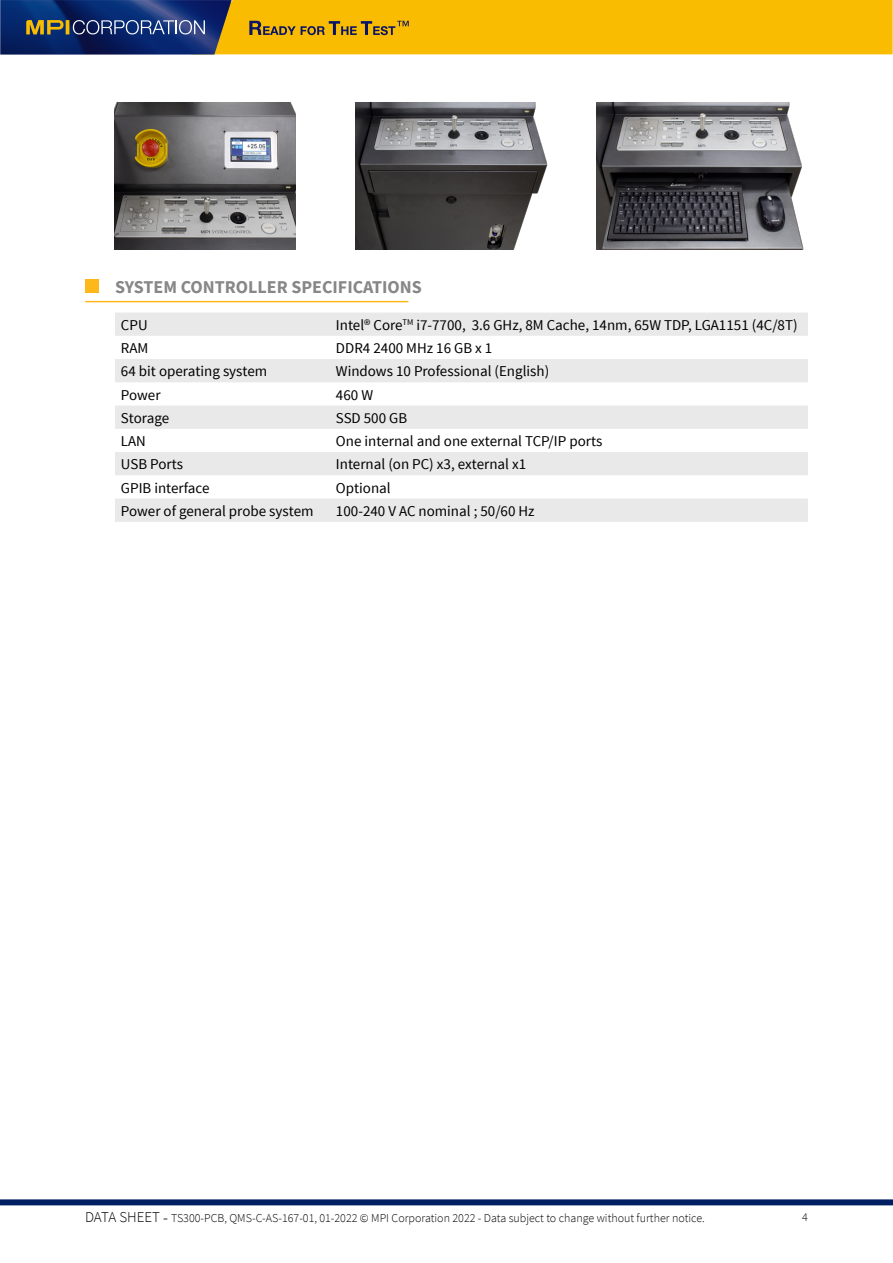
<style>
.page{position:relative;width:893px;height:1263px;background:#fff}
.page>*{position:absolute;margin:0;border:0;box-sizing:border-box;transform-origin:0 0}
.t1{font:700 18px "Source Sans Pro";color:#878787}
.t2{font:15px "Source Sans Pro";color:#000}
.t3{font:300 12px "Source Sans Pro";color:#000}
.s1{font-size:15px}
.s2{font-size:16.5px}
</style>
<div class="page">
<svg style="left:0;top:0;width:893px;height:54px;background:#bf981d"></svg>
<div style="left:0;top:1199px;width:893px;height:6px;background:#001e62"></div>
<hr style="left:85px;top:301px;width:323px;height:1px;background:#ffb81c">
<div style="left:85px;top:279px;width:14px;height:14px;background:#ffb81c"></div>
<svg style="left:115px;top:313px;width:693px;height:209px;fill:#e9e9e9"></svg>
<img style="left:356px;top:102px;width:192px;height:147px">
<img style="left:115px;top:102px;width:181px;height:148px">
<img style="left:596px;top:102px;width:208px;height:147px">
<p class="t1" style="left:115px;top:275px;width:308px">SYSTEM CONTROLLER SPECIFICATIONS</p>
<p class="t2" style="left:121px;top:315px;width:28px">CPU</p>
<p class="t2" style="left:336px;top:315px;width:463px">Intel® Core<sup>TM</sup> i7-7700, 3.6 GHz, 8M Cache, 14nm, 65W TDP, LGA1151 (4C/8T)</p>
<p class="t2" style="left:121px;top:339px;width:29px">RAM</p>
<p class="t2" style="left:336px;top:339px;width:158px">DDR4 2400 MHz 16 GB x 1</p>
<p class="t2" style="left:121px;top:362px;width:148px">64 bit operating system</p>
<p class="t2" style="left:336px;top:362px;width:215px">Windows 10 Professional (English)</p>
<p class="t2" style="left:121px;top:385px;width:41px">Power</p>
<p class="t2" style="left:336px;top:385px;width:39px">460 W</p>
<p class="t2" style="left:121px;top:408px;width:50px">Storage</p>
<p class="t2" style="left:336px;top:408px;width:73px">SSD 500 GB</p>
<p class="t2" style="left:121px;top:432px;width:26px">LAN</p>
<p class="t2" style="left:336px;top:432px;width:268px">One internal and one external TCP/IP ports</p>
<p class="t2" style="left:121px;top:455px;width:64px">USB Ports</p>
<p class="t2" style="left:336px;top:455px;width:192px">Internal (on PC) x3, external x1</p>
<p class="t2" style="left:121px;top:478px;width:90px">GPIB interface</p>
<p class="t2" style="left:336px;top:478px;width:56px">Optional</p>
<p class="t2" style="left:121px;top:501px;width:194px">Power of general probe system</p>
<p class="t2" style="left:336px;top:501px;width:200px">100-240 V AC nominal ; 50/60 Hz</p>
<p class="t3" style="left:85px;top:1210px;width:621px"><span class="s1">DATA SHEET</span> <span class="s2">-</span> TS300-PCB, QMS-C-AS-167-01, 01-2022 © MPI Corporation 2022 - Data subject to change without further notice.</p>
<p class="t3" style="left:802px;top:1209px;width:7px">4</p>
</div>
